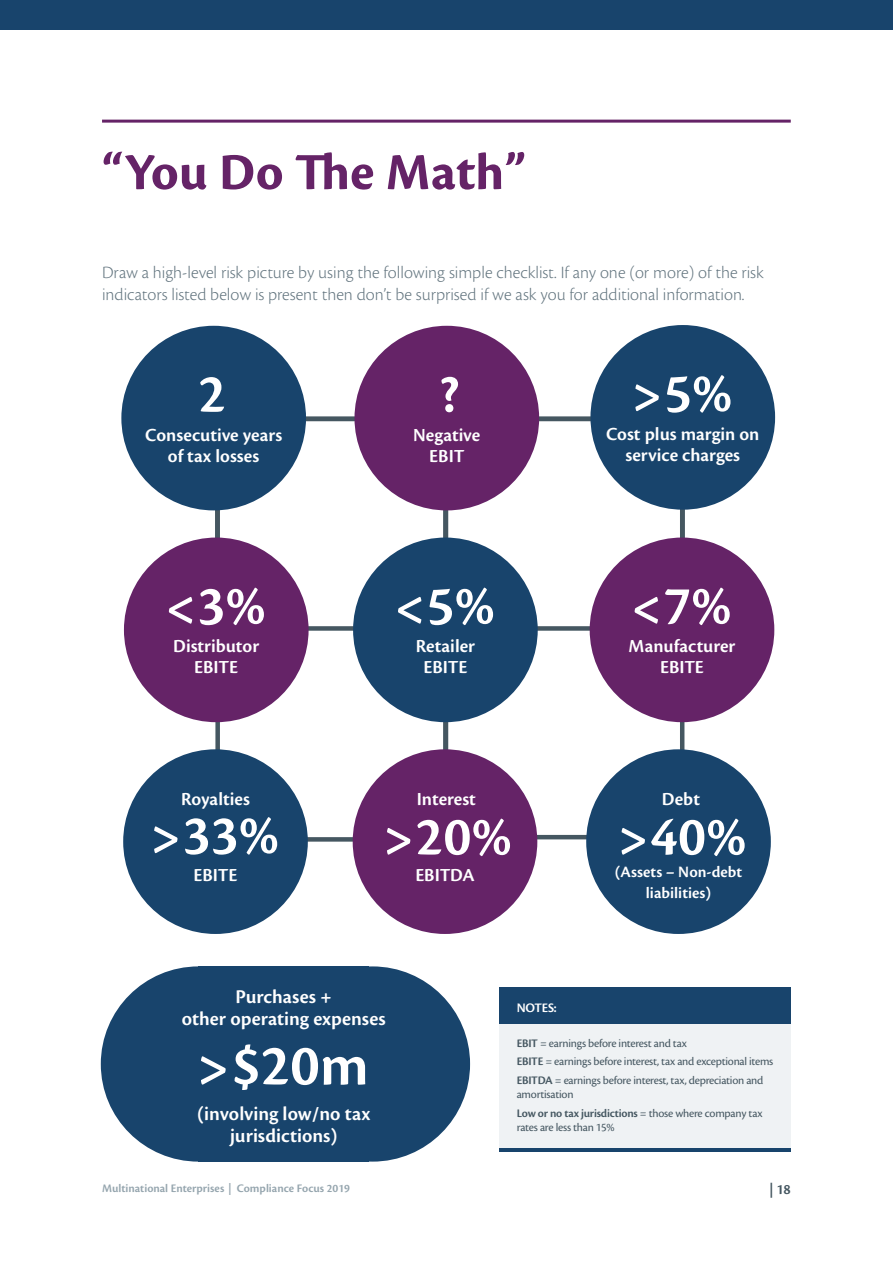
<style>
.page{position:relative;width:893px;height:1263px;background:#fff}
.page>*{position:absolute;margin:0;border:0;box-sizing:border-box;transform-origin:0 0}
.t1{font:600 60.75px "Cronos Pro";color:#fff}
.t2{font:600 57.45px "Cronos Pro";color:#fff}
.t3{font:700 54px "Cronos Pro";color:#652367}
.t4{font:600 20.25px/22.4px "Cronos Pro";color:#fff;text-align:center}
.t5{font:600 19.2px/21px "Cronos Pro";color:#fff;text-align:center}
.t6{font:300 18px/22.5px "Cronos Pro";color:#647680}
.t7{font:600 16.5px/21px "Cronos Pro";color:#fff;text-align:center}
.t8{font:600 15px "Cronos Pro";color:#455761}
.t9{font:600 13.5px "Cronos Pro";letter-spacing:-.02em;color:#fff}
.t10{font:12px/18.6px "Cronos Pro";letter-spacing:-.02em;color:#455761}
.t11{font:600 12px "Cronos Pro";color:#95a5ae}
.s1{font-weight:600}
</style>
<div class="page">
<div style="left:124px;top:537px;width:185px;height:185px;background:#652367;border-radius:50%"></div>
<div style="left:121px;top:326px;width:185px;height:184px;background:#18446c;border-radius:50%"></div>
<div style="left:354px;top:326px;width:185px;height:184px;background:#652367;border-radius:50%"></div>
<div style="left:353px;top:537px;width:185px;height:185px;background:#18446c;border-radius:50%"></div>
<div style="left:123px;top:749px;width:185px;height:185px;background:#18446c;border-radius:50%"></div>
<div style="left:590px;top:537px;width:184px;height:185px;background:#652367;border-radius:50%"></div>
<div style="left:353px;top:749px;width:184px;height:185px;background:#652367;border-radius:50%"></div>
<div style="left:198px;top:966px;width:171px;height:195px;background:#18446c"></div>
<div style="left:101px;top:966px;width:195px;height:195px;background:#18446c;border-radius:50%"></div>
<div style="left:275px;top:966px;width:195px;height:195px;background:#18446c;border-radius:50%"></div>
<div style="left:590px;top:325px;width:185px;height:185px;background:#18446c;border-radius:50%"></div>
<div style="left:586px;top:749px;width:185px;height:185px;background:#18446c;border-radius:50%"></div>
<div style="left:499px;top:987px;width:292px;height:161px;background:#eff2f4"></div>
<div style="left:499px;top:987px;width:292px;height:36px;background:#18446c"></div>
<hr style="left:499px;top:1148px;width:292px;height:3px;background:#18446c">
<hr style="left:102px;top:120px;width:689px;height:3px;background:#652367">
<div style="left:0;top:0;width:893px;height:29px;background:#18446c"></div>
<h3 class="t3" style="left:102px;top:141px;width:425px">“You Do The Math”</h3>
<h3 class="t6" style="left:102px;top:261px;width:663px">Draw a high-level risk picture by using the following simple checklist. If any one (or more) of the risk indicators listed below is present then don’t be surprised if we ask you for additional information.</h3>
<h2 class="t2" style="left:198px;top:361px;width:29px">2</h2>
<h2 class="t2" style="left:439px;top:361px;width:22px">?</h2>
<h2 class="t2" style="left:630px;top:360px;width:104px">&gt;5%</h2>
<h3 class="t5" style="left:145px;top:424px;width:139px">Consecutive years of tax losses</h3>
<h3 class="t5" style="left:413px;top:424px;width:69px">Negative<br>EBIT</h3>
<h3 class="t5" style="left:606px;top:423px;width:155px">Cost plus margin on service charges</h3>
<h2 class="t2" style="left:164px;top:573px;width:104px">&lt;3%</h2>
<h2 class="t2" style="left:393px;top:573px;width:104px">&lt;5%</h2>
<h2 class="t2" style="left:629px;top:573px;width:104px">&lt;7%</h2>
<h3 class="t5" style="left:173px;top:636px;width:87px">Distributor<br>EBITE</h3>
<h3 class="t5" style="left:416px;top:636px;width:61px">Retailer<br>EBITE</h3>
<h3 class="t5" style="left:629px;top:636px;width:108px">Manufacturer<br>EBITE</h3>
<h3 class="t5" style="left:181px;top:789px;width:70px">Royalties</h3>
<h3 class="t5" style="left:417px;top:789px;width:61px">Interest</h3>
<h3 class="t5" style="left:662px;top:789px;width:40px">Debt</h3>
<h2 class="t2" style="left:149px;top:802px;width:132px">&gt;33%</h2>
<h2 class="t2" style="left:382px;top:803px;width:132px">&gt;20%</h2>
<h3 class="t5" style="left:194px;top:865px;width:45px">EBITE</h3>
<h3 class="t5" style="left:415px;top:865px;width:61px">EBITDA</h3>
<h2 class="t2" style="left:616px;top:803px;width:132px">&gt;40%</h2>
<h3 class="t7" style="left:615px;top:862px;width:129px">(Assets – Non-debt liabilities)</h3>
<h3 class="t4" style="left:182px;top:985px;width:205px">Purchases +<br>other operating expenses</h3>
<h1 class="t1" style="left:196px;top:1030px;width:175px">&gt;$20m</h1>
<h3 class="t4" style="left:197px;top:1102px;width:175px">(involving low/no tax jurisdictions)</h3>
<p class="t9" style="left:517px;top:1000px;width:41px">NOTES:</p>
<p class="t10" style="left:517px;top:1033px;width:258px"><span class="s1">EBIT</span> = earnings before interest and tax<br><span class="s1">EBITE</span> = earnings before interest, tax and exceptional items<br><span class="s1">EBITDA</span> = earnings before interest, tax, depreciation and</p>
<p class="t10" style="left:517px;top:1085px;width:247px">amortisation<br><span class="s1">Low or no tax jurisdictions</span> = those where company tax</p>
<p class="t10" style="left:517px;top:1118px;width:99px">rates are less than 15%</p>
<p class="t11" style="left:102px;top:1181px;width:250px">Multinational Enterprises | Compliance Focus 2019</p>
<p class="t8" style="left:769px;top:1180px;width:23px">| 18</p>
</div>
